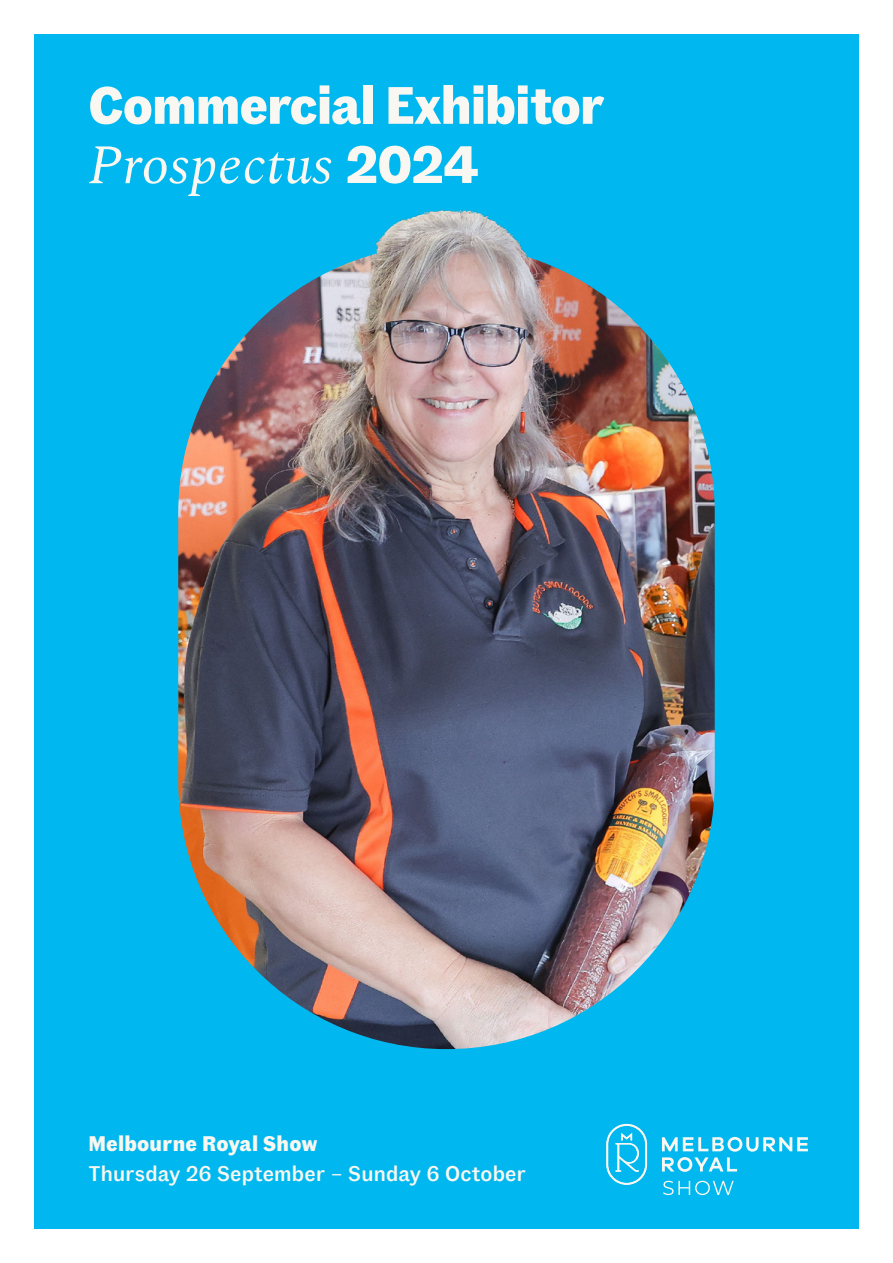
<style>
.page{position:relative;width:893px;height:1263px;background:#fff}
.page>*{position:absolute;margin:0;border:0;box-sizing:border-box;transform-origin:0 0}
.t1{font:italic 55.65px "Spectral";color:#f8f7f1}
.t2{font:700 52.5px "Fann Grotesque Pro";letter-spacing:-.02em;color:#f8f7f1}
.t3{font:500 21.15px "Fann Grotesque Pro";letter-spacing:.01em;color:#f8f7f1}
.t4{font:700 21.15px "Fann Grotesque Pro";letter-spacing:.01em;color:#f8f7f1}
.s1{font-family:"Fann Grotesque Pro";font-weight:700;font-style:normal;font-size:52.5px}
</style>
<div class="page">
<div style="left:34px;top:34px;width:825px;height:1195px;background:#00b8ef"></div>
<svg style="left:606px;top:1124px;width:41px;height:61px"></svg>
<svg style="left:662px;top:1137px;width:146px;height:35px"></svg>
<svg style="left:663px;top:1181px;width:71px;height:14px"></svg>
<img style="left:178px;top:244px;width:537px;height:805px;border-radius:268px">
<img style="left:214px;top:209px;width:434px;height:295px">
<h2 class="t2" style="left:88px;top:74px;width:518px">Commercial Exhibitor</h2>
<h1 class="t1" style="left:88px;top:124px;width:393px">Prospectus <span class="s1">2024</span></h1>
<p class="t4" style="left:88px;top:1131px;width:231px">Melbourne Royal Show</p>
<p class="t3" style="left:88px;top:1161px;width:439px">Thursday 26 September – Sunday 6 October</p>
</div>
